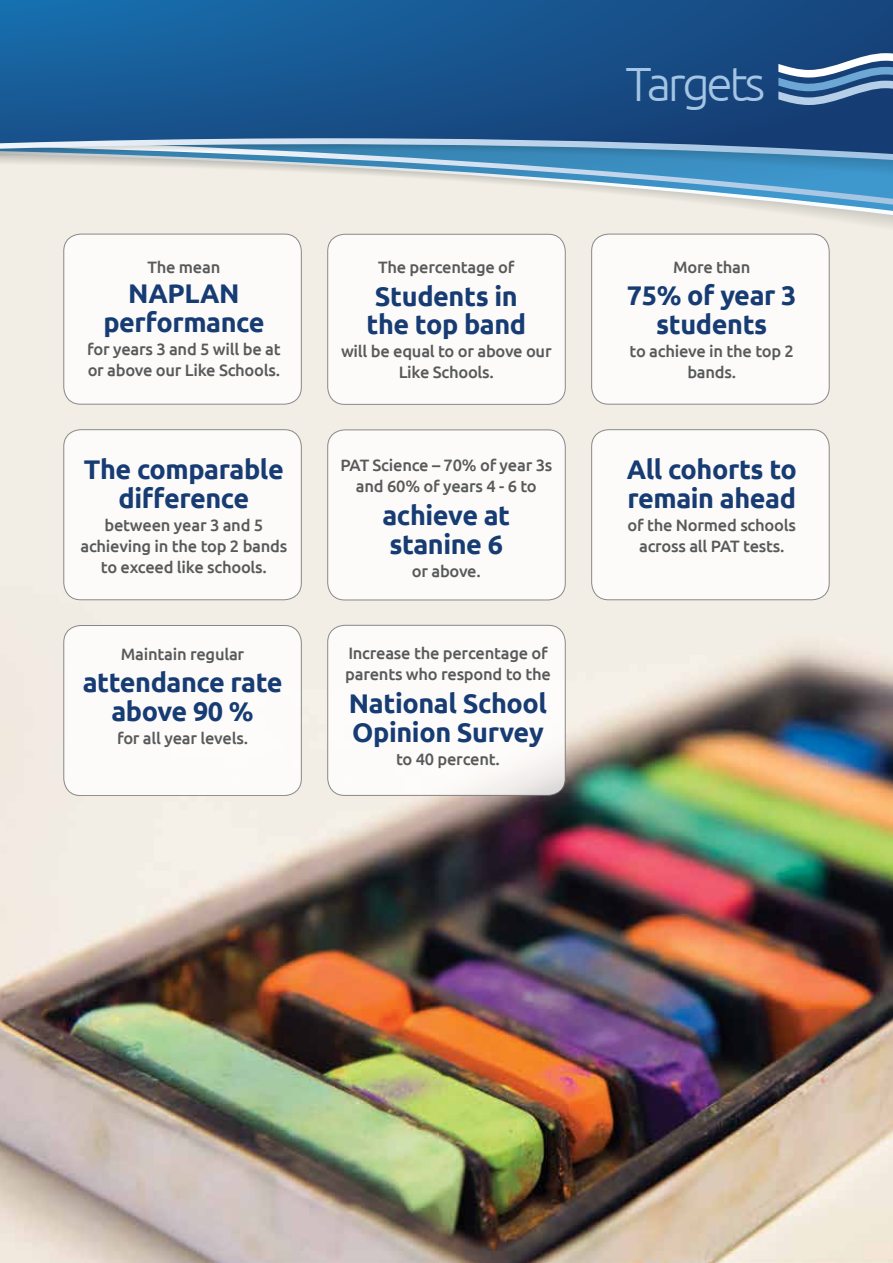
<style>
.page{position:relative;width:893px;height:1263px;background:#fff}
.page>*{position:absolute;margin:0;border:0;box-sizing:border-box;transform-origin:0 0}
.t1{font:300 48px "Ubuntu";letter-spacing:-.07em;color:#a4c5e3}
.t2{font:700 27px/28.5px "Ubuntu";letter-spacing:-.015em;color:#173c74;text-align:center}
.t3{font:500 16.5px/21px "Ubuntu";letter-spacing:-.015em;color:#58595b;text-align:center}
</style>
<div class="page">
<img style="left:0;top:257px;width:893px;height:1006px">
<svg style="left:0;top:232px;width:893px;height:2px;background:#e4e0d9"></svg>
<hr style="left:0;top:230px;width:893px;height:2px;background:#f2eee5">
<hr style="left:0;top:227px;width:893px;height:2px;background:#f2eee5">
<hr style="left:0;top:225px;width:893px;height:2px;background:#f2eee5">
<hr style="left:0;top:222px;width:893px;height:2px;background:#f2eee5">
<hr style="left:0;top:220px;width:893px;height:2px;background:#f2eee5">
<svg style="left:0;top:217px;width:893px;height:2px;background:#f0ece3"></svg>
<svg style="left:0;top:215px;width:893px;height:2px;background:#efece3"></svg>
<svg style="left:0;top:213px;width:892px;height:2px;background:#efebe3"></svg>
<svg style="left:0;top:210px;width:893px;height:2px;background:#efece3"></svg>
<svg style="left:0;top:161px;width:893px;height:49px;background:#bed2db"></svg>
<svg style="left:0;top:155px;width:893px;height:6px;background:#70a3c2"></svg>
<svg style="left:0;top:0;width:893px;height:155px;background:#215b92"></svg>
<svg style="left:778px;top:53px;width:115px;height:52px;background:#5d81aa"></svg>
<div style="left:64px;top:234px;width:237px;height:170px;background:#fff;border-radius:17px"></div>
<div style="left:64px;top:234px;width:237px;height:170px;border:1px solid #6d6e71;border-radius:17px"></div>
<div style="left:64px;top:430px;width:237px;height:170px;background:#fff;border-radius:17px"></div>
<div style="left:64px;top:429px;width:237px;height:171px;border:1px solid #6d6e71;border-radius:17px"></div>
<div style="left:328px;top:234px;width:237px;height:170px;background:#fff;border-radius:17px"></div>
<div style="left:328px;top:234px;width:237px;height:171px;border:1px solid #6d6e71;border-radius:17px"></div>
<div style="left:328px;top:430px;width:237px;height:170px;background:#fff;border-radius:17px"></div>
<div style="left:328px;top:430px;width:237px;height:170px;border:1px solid #6d6e71;border-radius:17px"></div>
<div style="left:64px;top:625px;width:237px;height:170px;background:#fff;border-radius:17px"></div>
<div style="left:64px;top:625px;width:237px;height:171px;border:1px solid #6d6e71;border-radius:17px"></div>
<div style="left:592px;top:234px;width:237px;height:170px;background:#fff;border-radius:17px"></div>
<div style="left:591px;top:234px;width:238px;height:170px;border:1px solid #6d6e71;border-radius:17px"></div>
<div style="left:592px;top:430px;width:237px;height:170px;background:#fff;border-radius:17px"></div>
<div style="left:591px;top:429px;width:238px;height:171px;border:1px solid #6d6e71;border-radius:17px"></div>
<div style="left:328px;top:625px;width:237px;height:170px;background:#fff;border-radius:17px"></div>
<div style="left:328px;top:625px;width:237px;height:170px;border:1px solid #6d6e71;border-radius:17px"></div>
<p class="t3" style="left:147px;top:256px;width:74px">The mean</p>
<h2 class="t2" style="left:103px;top:279px;width:163px">NAPLAN performance</h2>
<p class="t3" style="left:87px;top:338px;width:195px;text-align:left">for years 3 and 5 will be at or above our Like Schools.</p>
<h2 class="t2" style="left:84px;top:455px;width:201px">The comparable difference</h2>
<p class="t3" style="left:80px;top:514px;width:208px">between year 3 and 5 achieving in the top 2 bands to exceed like schools.</p>
<p class="t3" style="left:121px;top:643px;width:125px">Maintain regular</p>
<h2 class="t2" style="left:83px;top:668px;width:201px">attendance rate above 90 %</h2>
<p class="t3" style="left:117px;top:727px;width:132px">for all year levels.</p>
<p class="t3" style="left:378px;top:256px;width:138px">The percentage of</p>
<h2 class="t2" style="left:366px;top:281px;width:161px">Students in the top band</h2>
<p class="t3" style="left:341px;top:340px;width:212px">will be equal to or above our<br>Like Schools.</p>
<p class="t3" style="left:340px;top:454px;width:213px">PAT Science – 70% of year 3s and 60% of years 4 - 6 to</p>
<h2 class="t2" style="left:382px;top:501px;width:129px;text-align:left">achieve at stanine 6</h2>
<p class="t3" style="left:412px;top:560px;width:70px">or above.</p>
<p class="t3" style="left:345px;top:642px;width:207px;text-align:left">Increase the percentage of parents who respond to the</p>
<h2 class="t2" style="left:349px;top:689px;width:200px;text-align:left">National School<br>Opinion Survey</h2>
<p class="t3" style="left:396px;top:748px;width:105px">to 40 percent.</p>
<h1 class="t1" style="left:625px;top:55px;width:141px">Targets</h1>
<p class="t3" style="left:673px;top:256px;width:79px">More than</p>
<h2 class="t2" style="left:627px;top:281px;width:171px">75% of year 3 students</h2>
<p class="t3" style="left:630px;top:340px;width:166px">to achieve in the top 2 bands.</p>
<h2 class="t2" style="left:627px;top:455px;width:172px;text-align:left">All cohorts to remain ahead</h2>
<p class="t3" style="left:628px;top:514px;width:170px">of the Normed schools across all PAT tests.</p>
</div>
